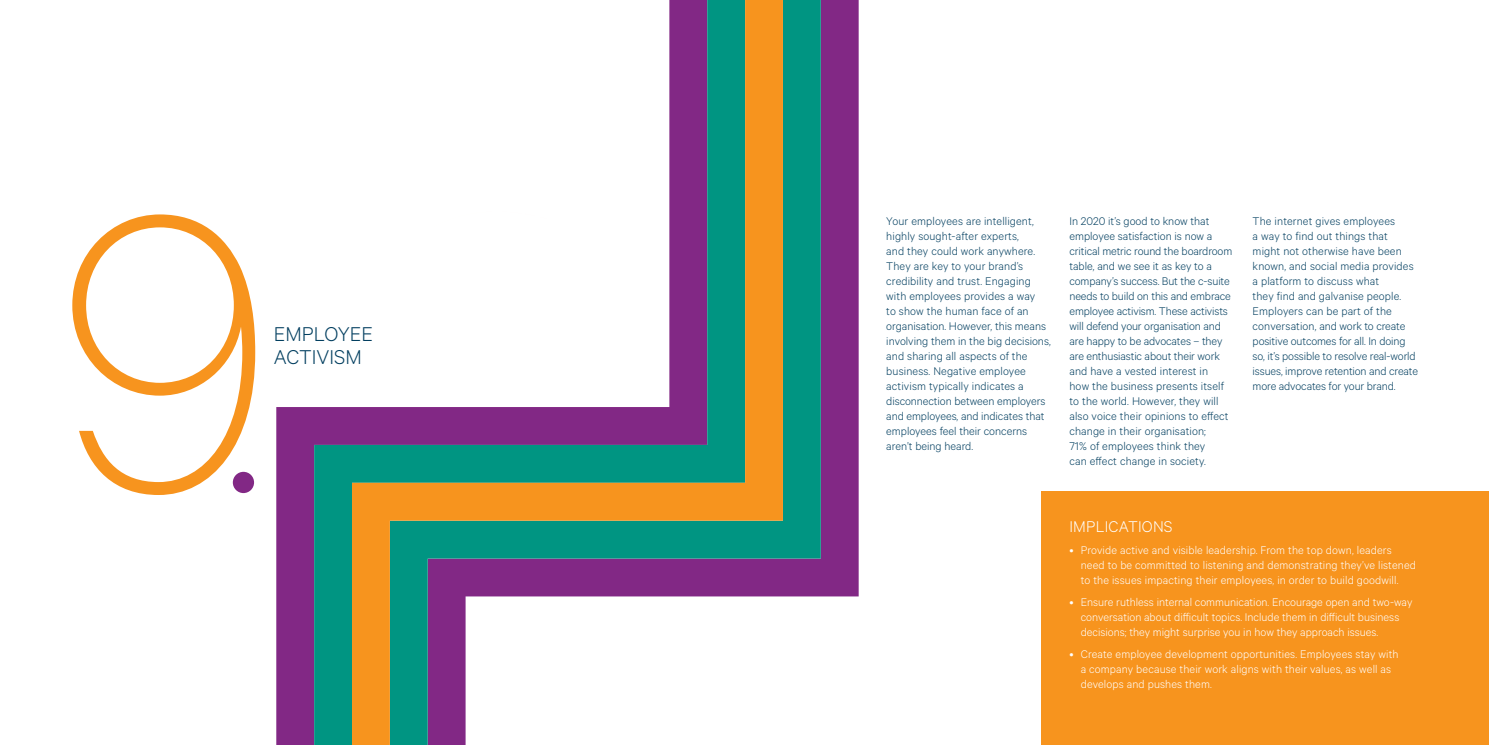
<style>
.page{position:relative;width:1489px;height:745px;background:#fff}
.page>*{position:absolute;margin:0;border:0;box-sizing:border-box;transform-origin:0 0}
.t1{font:100 444.75px "Calibre";color:#f7941e}
.t2{font:300 22.5px/22.5px "Calibre";color:#033f60}
.t3{font:300 17.5px "Calibre";letter-spacing:.01em;color:#fff}
.t4{font:300 12.5px/15px "Calibre";letter-spacing:.005em;color:#033f60}
.t5{font:300 12.5px/15px "Calibre";letter-spacing:.01em;color:#fff}
</style>
<div class="page">
<div style="left:233px;top:471px;width:21px;height:21px;background:#822885;border-radius:50%"></div>
<div style="left:1041px;top:491px;width:447px;height:253px;background:#f7941e"></div>
<div style="left:820px;top:0;width:38px;height:597px;background:#822885"></div>
<div style="left:276px;top:407px;width:38px;height:337px;background:#822885"></div>
<svg style="left:314px;top:407px;width:38px;height:337px;background:#0f8982"></svg>
<div style="left:783px;top:0;width:37px;height:597px;background:#009582"></div>
<svg style="left:352px;top:0;width:431px;height:744px"></svg>
<h1 class="t1" style="left:56px;top:94px;width:220px">9</h1>
<p class="t4" style="left:886px;top:213px;width:166px">Your employees are intelligent, highly sought-after experts,<br>and they could work anywhere.<br>They are key to your brand’s credibility and trust. Engaging with employees provides a way<br>to show the human face of an organisation. However, this means involving them in the big decisions, and sharing all aspects of the business. Negative employee activism typically indicates a disconnection between employers and employees, and indicates that employees feel their concerns aren’t being heard.</p>
<p class="t4" style="left:1069px;top:213px;width:164px">In 2020 it’s good to know that employee satisfaction is now a critical metric round the boardroom table, and we see it as key to a company’s success. But the c-suite needs to build on this and embrace employee activism. These activists will defend your organisation and are happy to be advocates – they are enthusiastic about their work and have a vested interest in<br>how the business presents itself to the world. However, they will also voice their opinions to effect change in their organisation;<br>71% of employees think they<br>can effect change in society.</p>
<p class="t4" style="left:1252px;top:213px;width:167px">The internet gives employees<br>a way to find out things that might not otherwise have been known, and social media provides a platform to discuss what<br>they find and galvanise people.<br>Employers can be part of the conversation, and work to create positive outcomes for all. In doing so, it’s possible to resolve real-world issues, improve retention and create more advocates for your brand.</p>
<h2 class="t2" style="left:274px;top:321px;width:101px">EMPLOYEE<br>ACTIVISM</h2>
<h3 class="t3" style="left:1069px;top:515px;width:105px">IMPLICATIONS</h3>
<p class="t5" style="left:1080px;top:541px;width:337px;text-indent:-11px">• Provide active and visible leadership. From the top down, leaders need to be committed to listening and demonstrating they’ve listened to the issues impacting their employees, in order to build goodwill.</p>
<p class="t5" style="left:1080px;top:593px;width:333px;text-indent:-11px">• Ensure ruthless internal communication. Encourage open and two-way conversation about difficult topics. Include them in difficult business decisions; they might surprise you in how they approach issues.</p>
<p class="t5" style="left:1080px;top:645px;width:319px;text-indent:-11px">• Create employee development opportunities. Employees stay with a company because their work aligns with their values, as well as develops and pushes them.</p>
</div>
